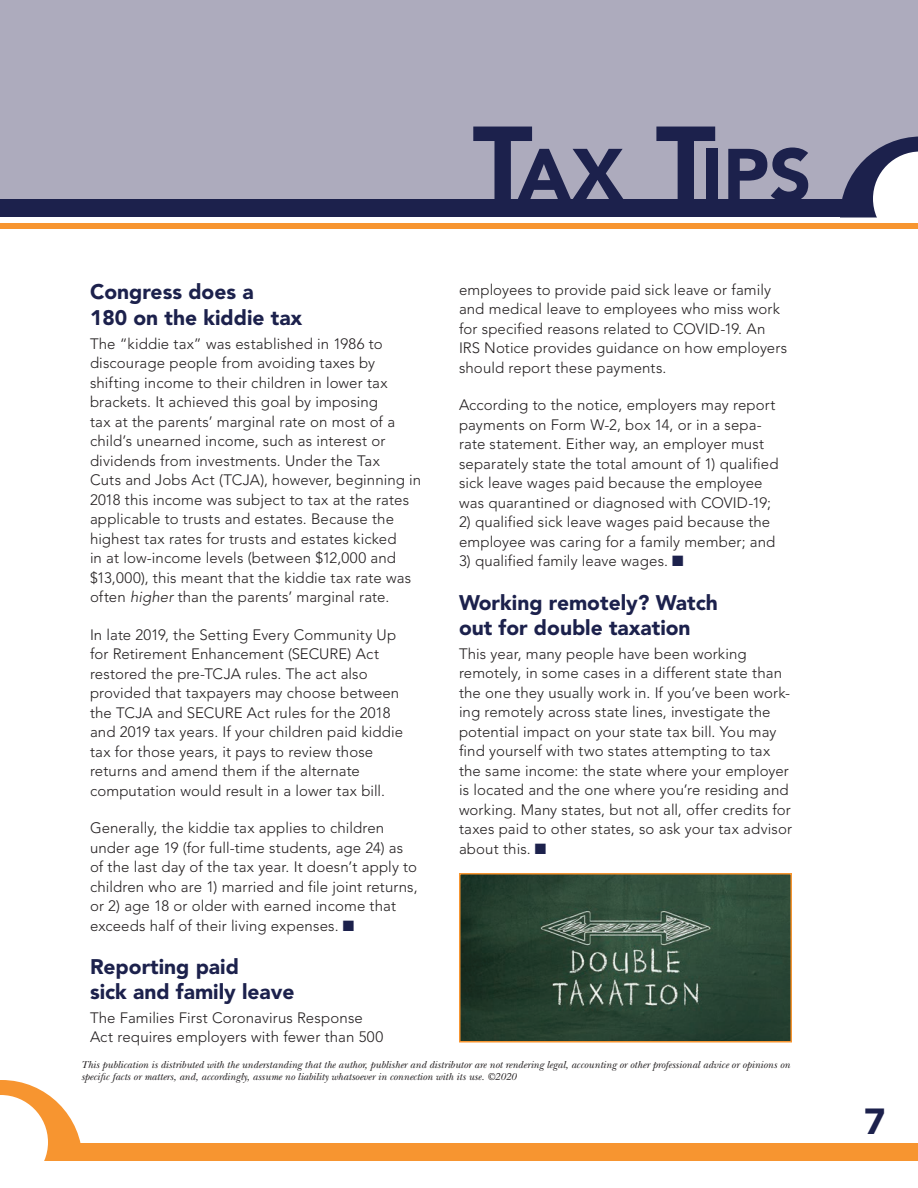
<style>
.page{position:relative;width:918px;height:1188px;background:#fff}
.page>*{position:absolute;margin:0;border:0;box-sizing:border-box;transform-origin:0 0}
.t1{font:900 73.5px "Avenir LT Std";color:#1c214c}
.t2{font:900 36px "Avenir LT Std";color:#1c214c}
.t3{font:900 21px/25.2px "Avenir LT Std";color:#1c214c}
.t4{font:300 15px/19.5px "Avenir LT Std";letter-spacing:.005em;color:#231f20}
.t5{font:italic 10.5px/12.6px "New Baskerville Std";color:#231f20}
.s1{font-style:italic}
.s2{color:#1c214c}
.s3{font-size:105px}
</style>
<div class="page">
<div style="left:0;top:0;width:918px;height:200px;background:#adabbd"></div>
<div style="left:0;top:200px;width:918px;height:18px;background:#1c214c"></div>
<div style="left:0;top:1143px;width:918px;height:18px;background:#f79530"></div>
<svg style="left:840px;top:136px;width:78px;height:88px"></svg>
<div style="left:0;top:224px;width:918px;height:6px;background:#f79530"></div>
<svg style="left:0;top:1080px;width:81px;height:81px"></svg>
<img style="left:462px;top:876px;width:327px;height:163px">
<div style="left:459px;top:873px;width:333px;height:169px;border:2px solid #f79530"></div>
<h3 class="t3" style="left:90px;top:279px;width:214px">Congress does a<br>180 on the kiddie tax</h3>
<p class="t4" style="left:90px;top:334px;width:333px">The “kiddie tax” was established in 1986 to discourage people from avoiding taxes by shifting income to their children in lower tax brackets. It achieved this goal by imposing<br>tax at the parents’ marginal rate on most of a child’s unearned income, such as interest or dividends from investments. Under the Tax<br>Cuts and Jobs Act (TCJA), however, beginning in 2018 this income was subject to tax at the rates applicable to trusts and estates. Because the highest tax rates for trusts and estates kicked<br>in at low-income levels (between $12,000 and $13,000), this meant that the kiddie tax rate was often <span class="s1">higher</span> than the parents’ marginal rate.</p>
<p class="t4" style="left:90px;top:625px;width:315px">In late 2019, the Setting Every Community Up for Retirement Enhancement (SECURE) Act restored the pre-TCJA rules. The act also provided that taxpayers may choose between the TCJA and SECURE Act rules for the 2018 and 2019 tax years. If your children paid kiddie tax for those years, it pays to review those returns and amend them if the alternate computation would result in a lower tax bill.</p>
<p class="t4" style="left:90px;top:818px;width:329px">Generally, the kiddie tax applies to children under age 19 (for full-time students, age 24) as of the last day of the tax year. It doesn’t apply to children who are 1) married and file joint returns, or 2) age 18 or older with earned income that exceeds half of their living expenses. <span class="s2">■</span></p>
<h3 class="t3" style="left:90px;top:954px;width:206px">Reporting paid<br>sick and family leave</h3>
<p class="t4" style="left:90px;top:1008px;width:295px">The Families First Coronavirus Response<br>Act requires employers with fewer than 500</p>
<h1 class="t1" style="left:473px;top:131px;width:340px"><span class="s3">T</span>AX <span class="s3">T</span>IPS</h1>
<p class="t4" style="left:459px;top:280px;width:330px">employees to provide paid sick leave or family and medical leave to employees who miss work for specified reasons related to COVID-19. An IRS Notice provides guidance on how employers should report these payments.</p>
<p class="t4" style="left:459px;top:395px;width:321px">According to the notice, employers may report payments on Form W-2, box 14, or in a sepa&shy;rate statement. Either way, an employer must separately state the total amount of 1) qualified sick leave wages paid because the employee was quarantined or diagnosed with COVID-19;</p>
<p class="t4" style="left:459px;top:512px;width:318px">2) qualified sick leave wages paid because the employee was caring for a family member; and</p>
<p class="t4" style="left:459px;top:551px;width:226px">3) qualified family leave wages. <span class="s2">■</span></p>
<h3 class="t3" style="left:459px;top:590px;width:260px">Working remotely? Watch out for double taxation</h3>
<p class="t4" style="left:459px;top:644px;width:335px">This year, many people have been working remotely, in some cases in a different state than the one they usually work in. If you’ve been work&shy;ing remotely across state lines, investigate the potential impact on your state tax bill. You may find yourself with two states attempting to tax the same income: the state where your employer is located and the one where you’re residing and working. Many states, but not all, offer credits for taxes paid to other states, so ask your tax advisor about this. <span class="s2">■</span></p>
<p class="t5" style="left:81px;top:1058px;width:711px">This publication is distributed with the understanding that the author, publisher and distributor are not rendering legal, accounting or other professional advice or opinions on specific facts or matters, and, accordingly, assume no liability whatsoever in connection with its use. ©2020</p>
<h2 class="t2" style="left:864px;top:1100px;width:23px">7</h2>
</div>
